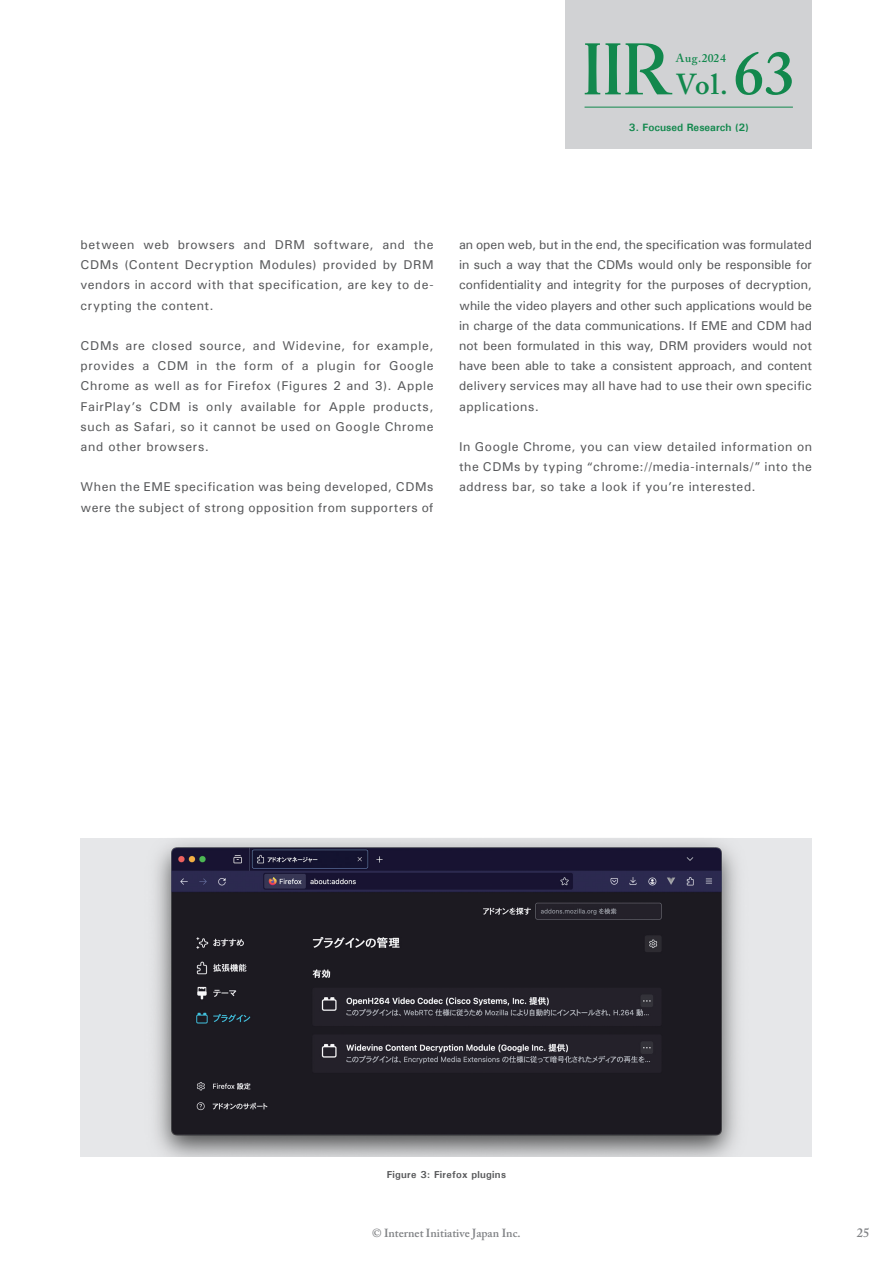
<style>
.page{position:relative;width:893px;height:1263px;background:#fff}
.page>*{position:absolute;margin:0;border:0;box-sizing:border-box;transform-origin:0 0}
.t1{font:600 28.65px "Adobe Caslon Pro";color:#12884d}
.本文{font:500 12.75px/20.2px "Univers";letter-spacing:.04em;color:#57585a;text-align:justify}
.t2{font:600 12.75px "Adobe Caslon Pro";color:#808285}
.t3{font:600 11.7px "Adobe Caslon Pro";color:#808285}
.t4{font:600 11.7px "Adobe Caslon Pro";letter-spacing:.035em;color:#12884d}
.t5{font:700 10.65px "Univers";color:#12884d}
.図{font:700 10.05px "Univers";letter-spacing:.025em;color:#57585a}
.s1{font-size:61.65px}
</style>
<div class="page">
<div style="left:565px;top:0;width:247px;height:149px;background:#d1d2d4"></div>
<hr style="left:585px;top:107px;width:208px;height:1px;background:#12884d">
<svg style="left:585px;top:43px;width:87px;height:51px"></svg>
<div style="left:81px;top:838px;width:731px;height:319px;background:#e6e7e9"></div>
<img style="left:155px;top:841px;width:583px;height:316px">
<h1 class="t1" style="left:676px;top:67px;width:121px">Vol.<span class="s1">63</span></h1>
<p class="t4" style="left:676px;top:51px;width:52px">Aug.2024</p>
<p class="t5" style="left:629px;top:121px;width:122px">3. Focused Research (2)</p>
<p class="本文" style="left:81px;top:234px;width:354px">between web browsers and DRM software, and the CDMs (Content Decryption Modules) provided by DRM vendors in accord with that specification, are key to de&shy;crypting the content.</p>
<p class="本文" style="left:81px;top:335px;width:354px">CDMs are closed source, and Widevine, for example, provides a CDM in the form of a plugin for Google Chrome as well as for Firefox (Figures 2 and 3). Apple FairPlay’s CDM is only available for Apple products, such as Safari, so it cannot be used on Google Chrome and other browsers.</p>
<p class="本文" style="left:81px;top:477px;width:354px">When the EME specification was being developed, CDMs were the subject of strong opposition from supporters of</p>
<p class="本文" style="left:459px;top:234px;width:354px">an open web, but in the end, the specification was formulated in such a way that the CDMs would only be responsible for confidentiality and integrity for the purposes of decryption, while the video players and other such applications would be in charge of the data communications. If EME and CDM had not been formulated in this way, DRM providers would not have been able to take a consistent approach, and content delivery services may all have had to use their own specific applications.</p>
<p class="本文" style="left:459px;top:436px;width:354px">In Google Chrome, you can view detailed information on the CDMs by typing “chrome://media-internals/” into the address bar, so take a look if you’re interested.</p>
<p class="図" style="left:387px;top:1168px;width:121px">Figure 3: Firefox plugins</p>
<p class="t3" style="left:372px;top:1226px;width:150px">© Internet Initiative Japan Inc.</p>
<p class="t2" style="left:857px;top:1225px;width:14px">25</p>
</div>
